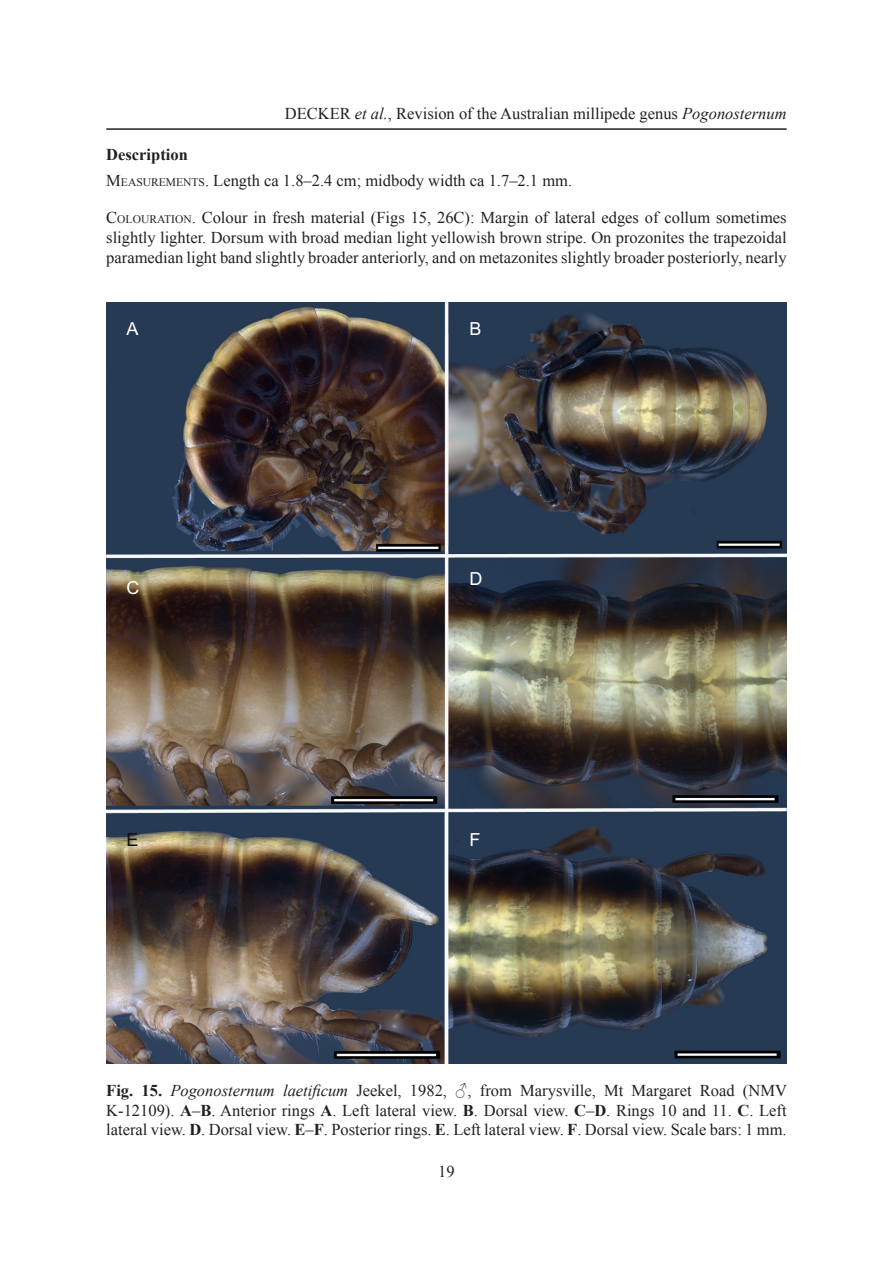
<style>
.page{position:relative;width:893px;height:1263px;background:#fff}
.page>*{position:absolute;margin:0;border:0;box-sizing:border-box;transform-origin:0 0}
.t1{font:18px "Arial";color:#fff}
.t2{font:18px "Arial";color:#0f1313}
.Captions{font:16.5px/19.8px "Times New Roman";color:#231f20;text-align:justify}
.Headings_2{font:700 16.5px "Times New Roman";color:#231f20}
.s1{font-style:italic}
.s2{font-style:inherit}
.s3{font-size:11.55px}
.s4{font-weight:700}
</style>
<div class="page">
<hr style="left:106px;top:128px;width:681px;height:2px;background:#231f20">
<img style="left:106px;top:302px;width:681px;height:761px">
<p class="Captions" style="left:285px;top:103px;width:503px">DECKER <span class="s1">et al.</span>, Revision of the Australian millipede genus <span class="s1">Pogonosternum</span></p>
<p class="Headings_2" style="left:106px;top:143px;width:83px">Description</p>
<p class="Captions" style="left:106px;top:170px;width:467px"><span class="s2">M</span><span class="s3">EASUREMENTS</span>. Length ca 1.8–2.4 cm; midbody width ca 1.7–2.1 mm.</p>
<p class="Captions" style="left:106px;top:207px;width:682px"><span class="s2">C</span><span class="s3">OLOURATION</span>. Colour in fresh material (Figs 15, 26C): Margin of lateral edges of collum sometimes slightly lighter. Dorsum with broad median light yellowish brown stripe. On prozonites the trapezoidal paramedian light band slightly broader anteriorly, and on metazonites slightly broader posteriorly, nearly</p>
<p class="t1" style="left:127px;top:316px;width:14px">A</p>
<p class="t1" style="left:470px;top:316px;width:14px">B</p>
<p class="t1" style="left:127px;top:576px;width:14px">C</p>
<p class="t1" style="left:469px;top:567px;width:14px">D</p>
<p class="t2" style="left:127px;top:828px;width:14px">E</p>
<p class="t1" style="left:469px;top:828px;width:12px">F</p>
<p class="Captions" style="left:106px;top:1080px;width:682px"><span class="s4">Fig. 15.</span> <span class="s1">Pogonosternum laetificum</span> Jeekel, 1982, ♂, from Marysville, Mt Margaret Road (NMV K-12109). <span class="s4">A</span>–<span class="s4">B</span>. Anterior rings <span class="s4">A</span>. Left lateral view. <span class="s4">B</span>. Dorsal view. <span class="s4">C</span>–<span class="s4">D</span>. Rings 10 and 11. <span class="s4">C</span>. Left lateral view. <span class="s4">D</span>. Dorsal view. <span class="s4">E</span>–<span class="s4">F</span>. Posterior rings. <span class="s4">E</span>. Left lateral view. <span class="s4">F</span>. Dorsal view. Scale bars: 1 mm.</p>
<p class="Captions" style="left:438px;top:1161px;width:18px">19</p>
</div>
